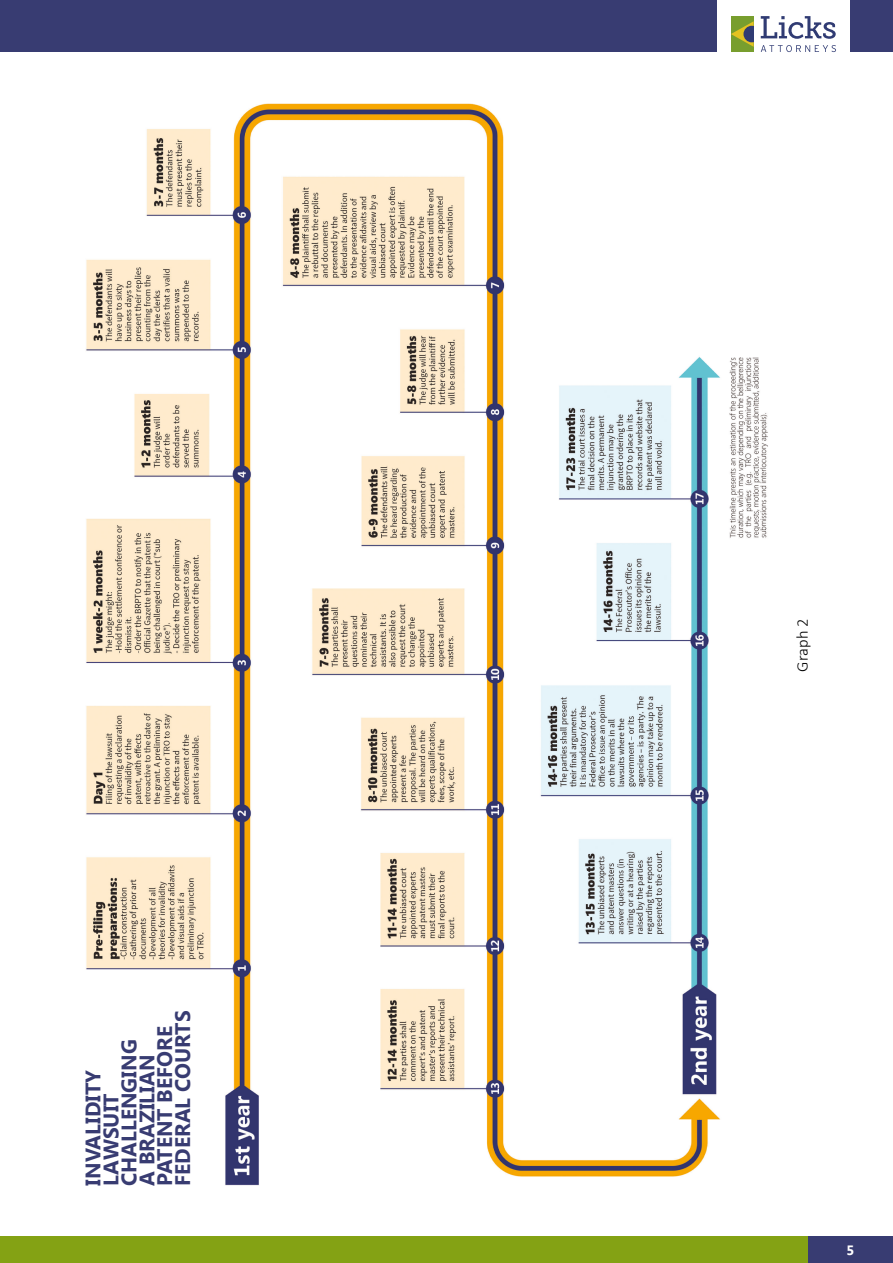
<style>
.page{position:relative;width:893px;height:1263px;background:#fff}
.page>*{position:absolute;margin:0;border:0;box-sizing:border-box;transform-origin:0 0}
.t1{font:700 21px/18px "Segoe UI";color:#383c72}
.t2{font:300 16.5px "Calibri";color:#000}
.t3{font:700 13.5px "Segoe UI";color:#fff}
</style>
<div class="page">
<div style="left:0;top:1236px;width:893px;height:27px;background:#84a214"></div>
<div style="left:808px;top:1236px;width:85px;height:27px;background:#383c72"></div>
<div style="left:0;top:0;width:716px;height:52px;background:#383c72"></div>
<div style="left:850px;top:0;width:43px;height:52px;background:#383c72"></div>
<svg style="left:761px;top:45px;width:75px;height:7px"></svg>
<svg style="left:761px;top:16px;width:75px;height:23px"></svg>
<div style="left:731px;top:16px;width:23px;height:36px;background:#789e2e"></div>
<svg style="left:731px;top:21px;width:23px;height:26px"></svg>
<img style="left:86px;top:104px;width:682px;height:1081px">
<div style="left:764px;top:965px;width:14px;height:216px;background:#fff"></div>
<p class="t1" style="left:83px;top:1186px;width:177px;rotate:-90deg">INVALIDITY<br>LAWSUIT<br>CHALLENGING<br>A BRAZILIAN<br>PATENT BEFORE<br>FEDERAL COURTS</p>
<p class="t2" style="left:792px;top:671px;width:54px;rotate:-90deg">Graph 2</p>
<p class="t3" style="left:847px;top:1240px;width:9px">5</p>
</div>
